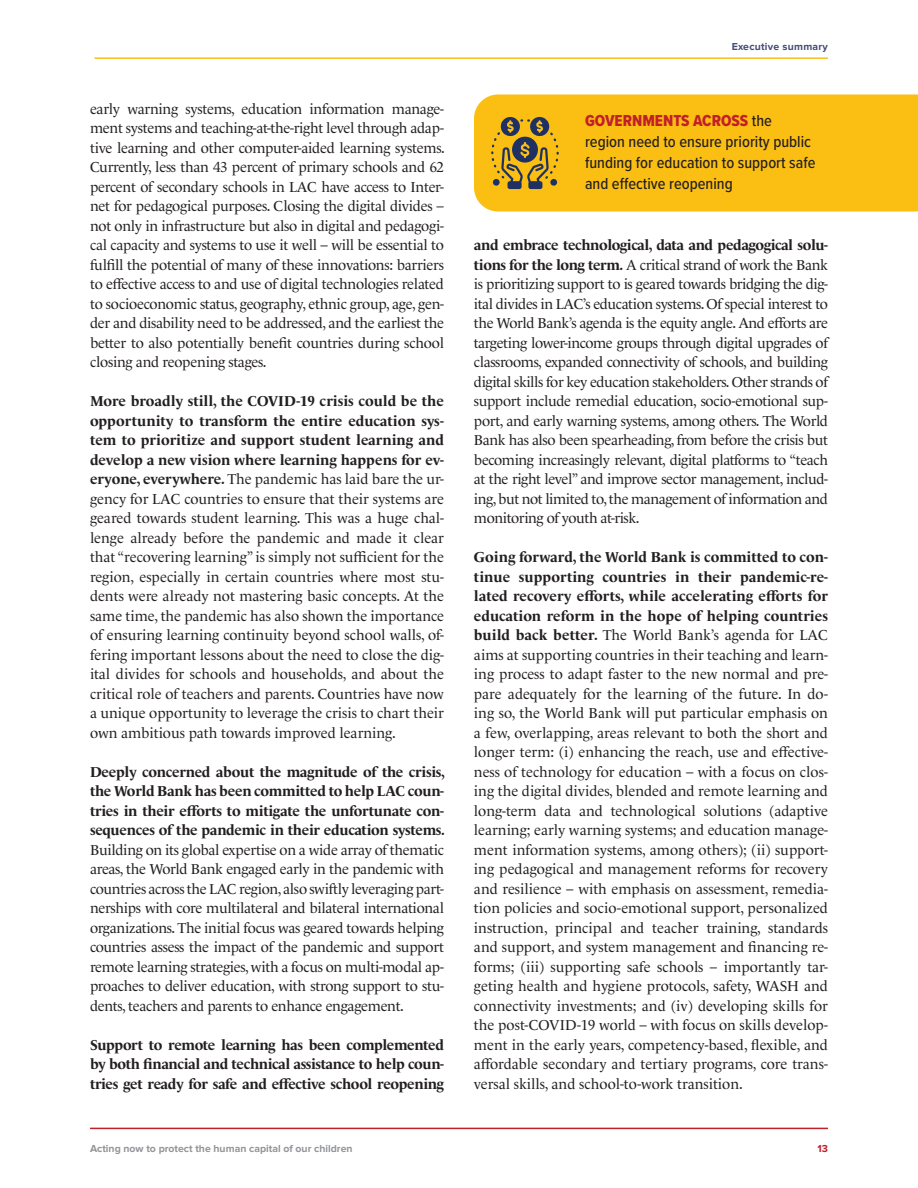
<style>
.page{position:relative;width:918px;height:1188px;background:#fff}
.page>*{position:absolute;margin:0;border:0;box-sizing:border-box;transform-origin:0 0}
.t1{font:500 16.5px/21px "Proxima Nova Cond";color:#231f20}
.t2{font:16.5px "Proxima Nova Cond Extrabld";color:#c22029}
.t3{font:14.7px/19.5px "Le Monde Livre Std";letter-spacing:-.02em;color:#231f20;text-align:justify}
.t4{font:700 14.7px/19.5px "Le Monde Livre Std";letter-spacing:-.025em;color:#231f20;text-align:justify}
.t5{font:700 10.5px "Proxima Nova";color:#939598}
.t6{font:700 10.5px "Proxima Nova";letter-spacing:.025em;color:#454c75}
.t7{font:700 10.5px "Proxima Nova";color:#c22029}
.s1{font-weight:700}
.s2{font-family:"Proxima Nova Cond";font-weight:500;color:#231f20}
</style>
<div class="page">
<hr style="left:90px;top:1128px;width:738px;height:1px;background:#c22029">
<hr style="left:94px;top:57px;width:734px;height:2px;background:#fbbf13">
<div style="left:474px;top:94px;width:444px;height:118px;background:#fbbf13"></div>
<svg style="left:491px;top:117px;width:68px;height:72px;background:#ae8d2e"></svg>
<p class="t3" style="left:90px;top:99px;width:356px">early warning systems, education information manage&shy;ment systems and teaching-at-the-right level through adap&shy;tive learning and other computer-aided learning systems.<br>Currently, less than 43 percent of primary schools and 62 percent of secondary schools in LAC have access to Inter&shy;net for pedagogical purposes. Closing the digital divides – not only in infrastructure but also in digital and pedagogi&shy;cal capacity and systems to use it well – will be essential to fulfill the potential of many of these innovations: barriers to effective access to and use of digital technologies related to socioeconomic status, geography, ethnic group, age, gen&shy;der and disability need to be addressed, and the earliest the better to also potentially benefit countries during school closing and reopening stages.</p>
<p class="t3" style="left:90px;top:392px;width:356px"><span class="s1">More broadly still, the COVID-19 crisis could be the opportunity to transform the entire education sys&shy;tem to prioritize and support student learning and develop a new vision where learning happens for ev&shy;eryone, everywhere.</span> The pandemic has laid bare the ur&shy;gency for LAC countries to ensure that their systems are geared towards student learning. This was a huge chal&shy;lenge already before the pandemic and made it clear that “recovering learning” is simply not sufficient for the region, especially in certain countries where most stu&shy;dents were already not mastering basic concepts. At the same time, the pandemic has also shown the importance of ensuring learning continuity beyond school walls, of&shy;fering important lessons about the need to close the dig&shy;ital divides for schools and households, and about the critical role of teachers and parents. Countries have now a unique opportunity to leverage the crisis to chart their own ambitious path towards improved learning.</p>
<p class="t4" style="left:90px;top:762px;width:356px">Deeply concerned about the magnitude of the crisis, the World Bank has been committed to help LAC coun&shy;tries in their efforts to mitigate the unfortunate con&shy;sequences of the pandemic in their education systems.</p>
<p class="t3" style="left:90px;top:840px;width:356px">Building on its global expertise on a wide array of thematic areas, the World Bank engaged early in the pandemic with countries across the LAC region, also swiftly leveraging part&shy;nerships with core multilateral and bilateral international organizations. The initial focus was geared towards helping countries assess the impact of the pandemic and support remote learning strategies, with a focus on multi-modal ap&shy;proaches to deliver education, with strong support to stu&shy;dents, teachers and parents to enhance engagement.</p>
<p class="t4" style="left:90px;top:1035px;width:356px">Support to remote learning has been complemented by both financial and technical assistance to help coun&shy;tries get ready for safe and effective school reopening</p>
<p class="t6" style="left:732px;top:40px;width:98px">Executive summary</p>
<p class="t2" style="left:585px;top:108px;width:188px">GOVERNMENTS ACROSS <span class="s2">the</span></p>
<p class="t1" style="left:585px;top:130px;width:232px">region need to ensure priority public funding for education to support safe and effective reopening</p>
<p class="t3" style="left:474px;top:235px;width:356px"><span class="s1">and embrace technological, data and pedagogical solu&shy;tions for the long term.</span> A critical strand of work the Bank is prioritizing support to is geared towards bridging the dig&shy;ital divides in LAC’s education systems. Of special interest to the World Bank’s agenda is the equity angle. And efforts are targeting lower-income groups through digital upgrades of classrooms, expanded connectivity of schools, and building digital skills for key education stakeholders. Other strands of support include remedial education, socio-emotional sup&shy;port, and early warning systems, among others. The World Bank has also been spearheading, from before the crisis but becoming increasingly relevant, digital platforms to “teach at the right level” and improve sector management, includ&shy;ing, but not limited to, the management of information and monitoring of youth at-risk.</p>
<p class="t3" style="left:474px;top:547px;width:356px"><span class="s1">Going forward, the World Bank is committed to con&shy;tinue supporting countries in their pandemic-re&shy;lated recovery efforts, while accelerating efforts for education reform in the hope of helping countries build back better.</span> The World Bank’s agenda for LAC aims at supporting countries in their teaching and learn&shy;ing process to adapt faster to the new normal and pre&shy;pare adequately for the learning of the future. In do&shy;ing so, the World Bank will put particular emphasis on a few, overlapping, areas relevant to both the short and longer term: (i) enhancing the reach, use and effective&shy;ness of technology for education – with a focus on clos&shy;ing the digital divides, blended and remote learning and long-term data and technological solutions (adaptive learning; early warning systems; and education manage&shy;ment information systems, among others); (ii) support&shy;ing pedagogical and management reforms for recovery and resilience – with emphasis on assessment, remedia&shy;tion policies and socio-emotional support, personalized instruction, principal and teacher training, standards and support, and system management and financing re&shy;forms; (iii) supporting safe schools – importantly tar&shy;geting health and hygiene protocols, safety, WASH and connectivity investments; and (iv) developing skills for the post-COVID-19 world – with focus on skills develop&shy;ment in the early years, competency-based, flexible, and affordable secondary and tertiary programs, core trans&shy;versal skills, and school-to-work transition.</p>
<p class="t5" style="left:90px;top:1142px;width:264px">Acting now to protect the human capital of our children</p>
<p class="t7" style="left:818px;top:1142px;width:12px">13</p>
</div>
